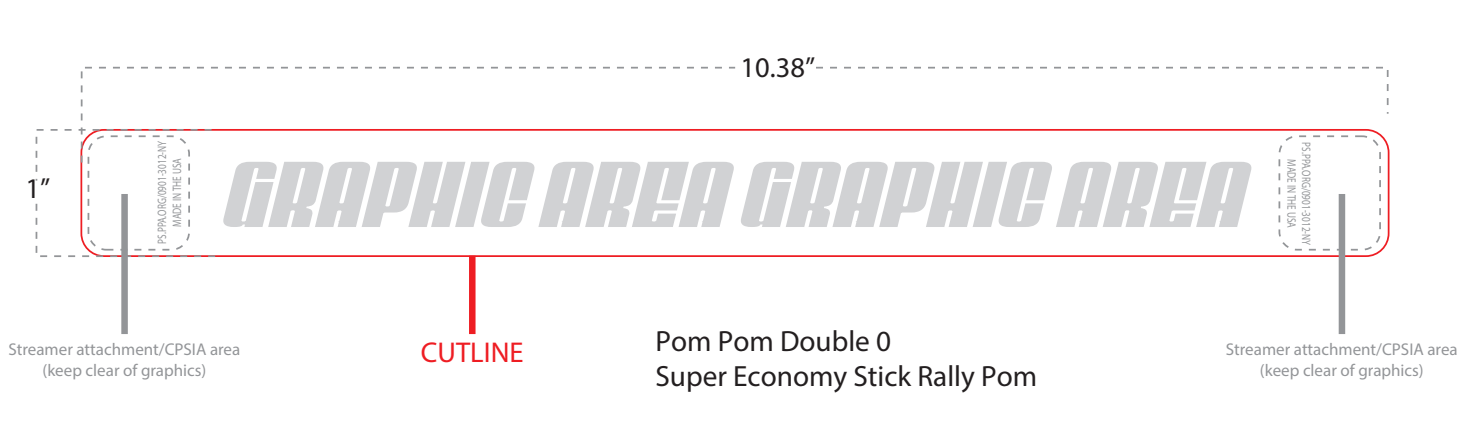
<style>
.page{position:relative;width:1470px;height:427px;background:#fff}
.page>*{position:absolute;margin:0;border:0;box-sizing:border-box;transform-origin:0 0}
.t1{font:700 29.22px/35.2px "Myriad";color:#231f20}
.t2{font:28.7px "Myriad";color:#ee1d23}
.t3{font:28.53px "Myriad Pro";color:#231f20}
.t4{font:16.97px/20.5px "Myriad";color:#939598;text-align:center}
.t5{font:12.25px/14.7px "Myriad";color:#939598;text-align:center;scale:.75 1}
</style>
<div class="page">
<div style="left:80px;top:129px;width:1310px;height:127px;border:2px solid #ee1d23;border-radius:23px"></div>
<svg style="left:223px;top:164px;width:511px;height:63px;fill:#d1d2d4"></svg>
<svg style="left:741px;top:162px;width:511px;height:65px;fill:#d1d2d4"></svg>
<svg style="left:35px;top:202px;width:183px;height:55px"></svg>
<svg style="left:35px;top:129px;width:53px;height:53px"></svg>
<svg style="left:816px;top:66px;width:573px;height:48px"></svg>
<svg style="left:80px;top:66px;width:657px;height:98px"></svg>
<div style="left:469px;top:255px;width:7px;height:78px;background:#ee1d23"></div>
<div style="left:121px;top:194px;width:7px;height:139px;background:#939598"></div>
<div style="left:1339px;top:194px;width:6px;height:139px;background:#939598"></div>
<div style="left:88px;top:135px;width:102px;height:115px;border:2px dashed #939598;border-radius:18px"></div>
<div style="left:1279px;top:135px;width:102px;height:115px;border:2px dashed #939598;border-radius:18px"></div>
<h3 class="t3" style="left:26px;top:170px;width:26px">1”</h3>
<p class="t5" style="left:155px;top:243px;width:138px;rotate:-90deg">PS.PPA.ORG/0901-3012-NY<br>MADE IN THE USA</p>
<h3 class="t3" style="left:741px;top:49px;width:76px">10.38”</h3>
<p class="t5" style="left:1314px;top:142px;width:138px;rotate:90deg">PS.PPA.ORG/0901-3012-NY<br>MADE IN THE USA</p>
<h1 class="t1" style="left:656px;top:322px;width:383px">Pom Pom Double 0<br>Super Economy Stick Rally Pom</h1>
<h2 class="t2" style="left:421px;top:334px;width:104px">CUTLINE</h2>
<p class="t4" style="left:9px;top:339px;width:233px">Streamer attachment/CPSIA area (keep clear of graphics)</p>
<p class="t4" style="left:1226px;top:339px;width:233px">Streamer attachment/CPSIA area (keep clear of graphics)</p>
</div>
